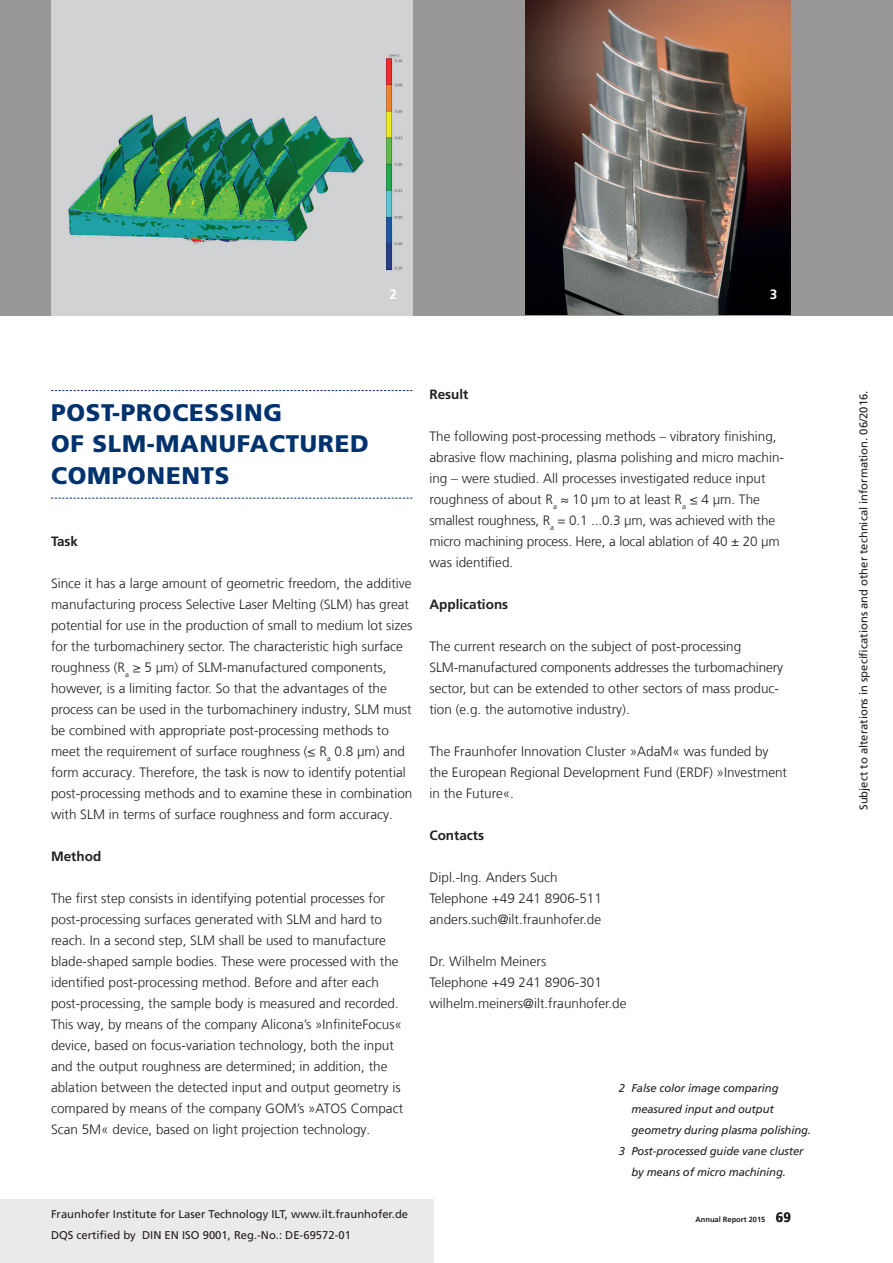
<style>
.page{position:relative;width:893px;height:1263px;background:#fff}
.page>*{position:absolute;margin:0;border:0;box-sizing:border-box;transform-origin:0 0}
.t1{font:900 24px/31.5px "Frutiger LT Com";letter-spacing:.03em;color:#00326d}
.t2{font:300 13.5px/21px "Frutiger LT Com";color:#231f20}
.t3{font:700 13.5px "Frutiger LT Com";color:#231f20}
.t4{font:700 13.5px "Frutiger LT Com";color:#fff}
.t5{font:11.25px/21px "Frutiger LT Com";color:#231f20}
.t6{font:italic 11.25px "Frutiger LT Com";letter-spacing:-.01em;color:#231f20}
.t7{font:700 7.5px "Frutiger LT Com";color:#231f20}
.s1{font-size:13.5px}
</style>
<div class="page">
<div style="left:0;top:1199px;width:434px;height:64px;background:#ece9ea"></div>
<div style="left:0;top:0;width:893px;height:315px;background:#999798"></div>
<svg style="left:51px;top:390px;width:361px;height:1px"></svg>
<svg style="left:51px;top:498px;width:361px;height:1px"></svg>
<img style="left:525px;top:0;width:266px;height:315px">
<img style="left:51px;top:0;width:361px;height:315px">
<p class="t4" style="left:389px;top:286px;width:9px">2</p>
<p class="t4" style="left:770px;top:286px;width:9px">3</p>
<h1 class="t1" style="left:51px;top:397px;width:319px">POST-PROCESSING<br>OF SLM-MANUFACTURED<br>COMPONENTS</h1>
<p class="t3" style="left:51px;top:533px;width:29px">Task</p>
<p class="t2" style="left:51px;top:573px;width:363px">Since it has a large amount of geometric freedom, the additive manufacturing process Selective Laser Melting (SLM) has great potential for use in the production of small to medium lot sizes for the turbomachinery sector. The characteristic high surface roughness (R<sub>a</sub> ≥ 5 µm) of SLM-manufactured components, however, is a limiting factor. So that the advantages of the process can be used in the turbomachinery industry, SLM must be combined with appropriate post-processing methods to meet the requirement of surface roughness (≤ R<sub>a</sub> 0.8 µm) and form accuracy. Therefore, the task is now to identify potential post-processing methods and to examine these in combination with SLM in terms of surface roughness and form accuracy.</p>
<p class="t3" style="left:51px;top:848px;width:52px">Method</p>
<p class="t2" style="left:51px;top:888px;width:354px">The first step consists in identifying potential processes for post-processing surfaces generated with SLM and hard to reach. In a second step, SLM shall be used to manufacture blade-shaped sample bodies. These were processed with the identified post-processing method. Before and after each post-processing, the sample body is measured and recorded.<br>This way, by means of the company Alicona’s »InfiniteFocus« device, based on focus-variation technology, both the input and the output roughness are determined; in addition, the ablation between the detected input and output geometry is compared by means of the company GOM’s »ATOS Compact Scan 5M« device, based on light projection technology.</p>
<p class="t5" style="left:51px;top:1204px;width:359px">Fraunhofer Institute for Laser Technology ILT, www.ilt.fraunhofer.de<br>DQS certified by DIN EN ISO 9001, Reg.-No.: DE-69572-01</p>
<p class="t3" style="left:429px;top:386px;width:41px">Result</p>
<p class="t2" style="left:429px;top:426px;width:356px">The following post-processing methods – vibratory finishing, abrasive flow machining, plasma polishing and micro machin&shy;ing – were studied. All processes investigated reduce input roughness of about R<sub>a</sub> ≈ 10 µm to at least R<sub>a</sub> ≤ 4 µm. The smallest roughness, R<sub>a</sub> = 0.1 ...0.3 µm, was achieved with the micro machining process. Here, a local ablation of 40 ± 20 µm was identified.</p>
<p class="t3" style="left:429px;top:596px;width:80px">Applications</p>
<p class="t2" style="left:429px;top:636px;width:355px">The current research on the subject of post-processing SLM-manufactured components addresses the turbomachinery sector, but can be extended to other sectors of mass produc&shy;tion (e.g. the automotive industry).</p>
<p class="t2" style="left:429px;top:741px;width:359px">The Fraunhofer Innovation Cluster »AdaM« was funded by the European Regional Development Fund (ERDF) »Investment in the Future«.</p>
<p class="t3" style="left:429px;top:827px;width:56px">Contacts</p>
<p class="t2" style="left:429px;top:867px;width:174px">Dipl.-Ing. Anders Such<br>Telephone +49 241 8906-511 anders.such@ilt.fraunhofer.de</p>
<p class="t2" style="left:429px;top:951px;width:199px">Dr. Wilhelm Meiners<br>Telephone +49 241 8906-301 wilhelm.meiners@ilt.fraunhofer.de</p>
<p class="t6" style="left:619px;top:1082px;width:161px">2 False color image comparing</p>
<p class="t6" style="left:631px;top:1103px;width:144px">measured input and output</p>
<p class="t6" style="left:631px;top:1124px;width:181px">geometry during plasma polishing.</p>
<p class="t6" style="left:619px;top:1145px;width:186px">3 Post-processed guide vane cluster</p>
<p class="t6" style="left:631px;top:1166px;width:156px">by means of micro machining.</p>
<p class="t7" style="left:695px;top:1215px;width:97px">Annual Report 2015 <span class="s1">69</span></p>
<p class="t5" style="left:853px;top:810px;width:421px;rotate:-90deg">Subject to alterations in specifications and other technical information. 06/2016.</p>
</div>
